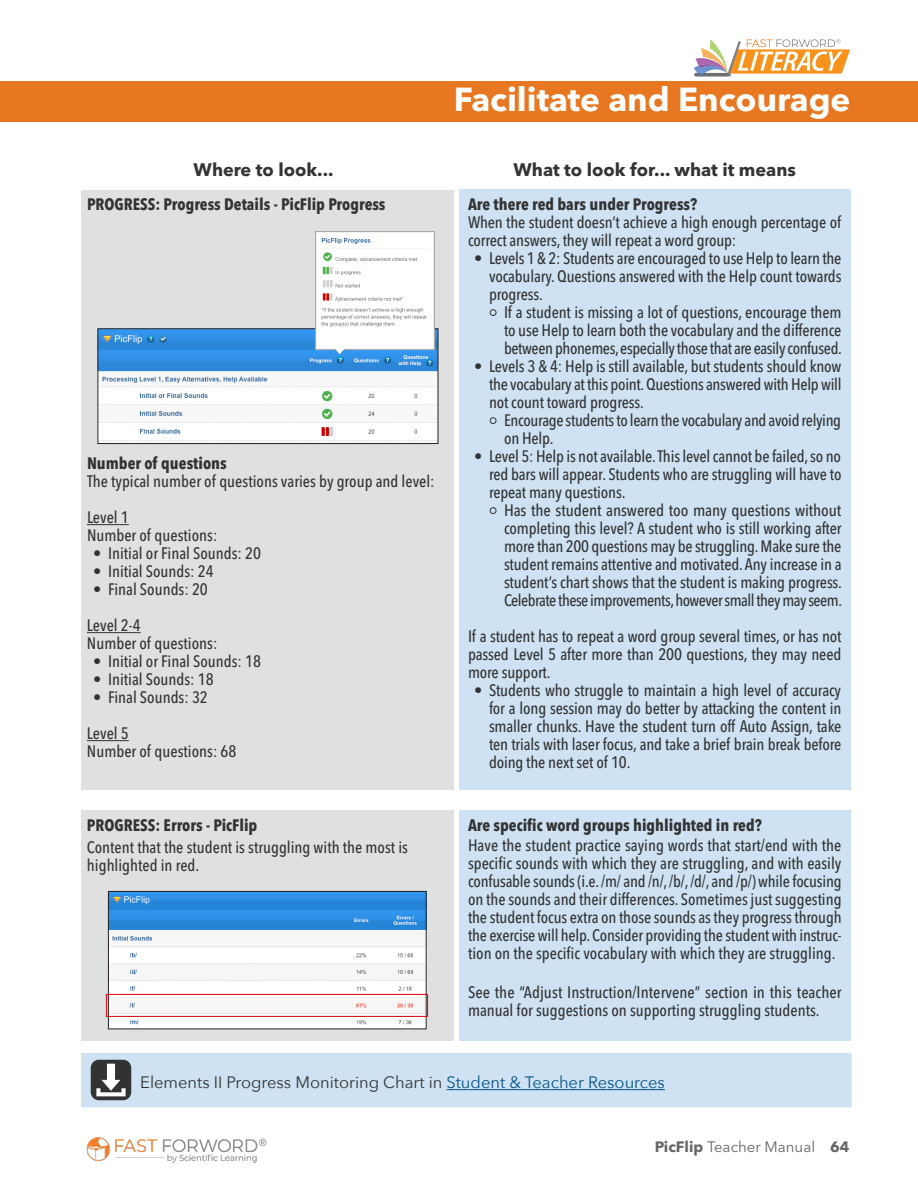
<style>
.page{position:relative;width:918px;height:1188px;background:#fff}
.page>*{position:absolute;margin:0;border:0;box-sizing:border-box;transform-origin:0 0}
.t1{font:700 33px "Avenir Next LT Pro";color:#fff}
.edited{font:700 18px "Avenir Next LT Pro";color:#333}
.edited-2{font:500 condensed 16.5px/18px "Avenir Next LT Pro";letter-spacing:-.01em;color:#333;text-align:justify}
.edited-3{font:700 condensed 16.5px "Avenir Next LT Pro";color:#333}
.edited-4{font:16.5px "Avenir Next";color:#333}
.t2{font:15px "Avenir Next LT Pro";color:#666}
.s1{font-weight:400;font-stretch:normal}
.s2{font-family:"Avenir Next";font-weight:400;font-stretch:normal}
.s3{font-weight:700}
.s4{color:#05558b}
</style>
<div class="page">
<img style="left:86px;top:1137px;width:181px;height:26px">
<svg style="left:694px;top:39px;width:156px;height:38px"></svg>
<div style="left:81px;top:190px;width:373px;height:600px;background:#dfe0e0"></div>
<div style="left:81px;top:810px;width:373px;height:230px;background:#dfe0e0"></div>
<img style="left:100px;top:330px;width:336px;height:112px">
<div style="left:98px;top:328px;width:340px;height:116px;border:1px solid #231f20"></div>
<img style="left:316px;top:231px;width:119px;height:123px">
<img style="left:110px;top:893px;width:315px;height:134px">
<div style="left:108px;top:891px;width:319px;height:138px;border:1px solid #231f20"></div>
<div style="left:106px;top:994px;width:322px;height:23px;border:1px solid #d7171f"></div>
<div style="left:0;top:81px;width:918px;height:41px;background:#e87722"></div>
<hr style="left:87px;top:524px;width:42px;height:1px;background:#333">
<hr style="left:87px;top:632px;width:54px;height:1px;background:#333">
<hr style="left:87px;top:740px;width:42px;height:1px;background:#333">
<div style="left:459px;top:189px;width:391px;height:601px;background:#cfe2f3"></div>
<div style="left:459px;top:810px;width:391px;height:230px;background:#cfe2f3"></div>
<div style="left:82px;top:1054px;width:769px;height:53px;background:#cfe2f3"></div>
<hr style="left:447px;top:1089px;width:218px;height:1px;background:#05558b">
<div style="left:81px;top:1053px;width:771px;height:54px;border:2px solid #cfe2f3"></div>
<div style="left:91px;top:1060px;width:40px;height:40px;background:#313232;border-radius:8px"></div>
<svg style="left:96px;top:1064px;width:30px;height:32px"></svg>
<h1 class="t1" style="left:454px;top:79px;width:398px">Facilitate and Encourage</h1>
<p class="edited" style="left:194px;top:158px;width:141px">Where to look...</p>
<p class="edited" style="left:513px;top:158px;width:284px">What to look for... what it means</p>
<p class="edited-3" style="left:87px;top:195px;width:300px">PROGRESS: Progress Details - PicFlip Progress</p>
<p class="edited-3" style="left:468px;top:195px;width:231px">Are there red bars under Progress?</p>
<p class="edited-2" style="left:468px;top:214px;width:375px">When the student doesn’t achieve a high enough percentage of correct answers, they will repeat a word group:</p>
<p class="edited-2" style="left:489px;top:250px;width:354px;text-indent:-15px">• Levels 1 &amp; 2: Students are encouraged to use Help to learn the vocabulary. Questions answered with the Help count towards progress.</p>
<p class="edited-2" style="left:504px;top:304px;width:339px;text-indent:-15px"><span class="s1">•</span> If a student is missing a lot of questions, encourage them to use Help to learn both the vocabulary and the difference between phonemes, especially those that are easily confused.</p>
<p class="edited-2" style="left:489px;top:358px;width:354px;text-indent:-15px">• Levels 3 &amp; 4: Help is still available, but students should know the vocabulary at this point. Questions answered with Help will not count toward progress.</p>
<p class="edited-2" style="left:504px;top:412px;width:339px;text-indent:-15px"><span class="s1">•</span> Encourage students to learn the vocabulary and avoid relying on Help.</p>
<p class="edited-2" style="left:489px;top:448px;width:354px;text-indent:-15px">• Level 5: Help is not available. This level cannot be failed, so no red bars will appear. Students who are struggling will have to repeat many questions.</p>
<p class="edited-2" style="left:504px;top:502px;width:340px;text-indent:-15px"><span class="s2">•</span> Has the student answered too many questions without completing this level? A student who is still working after more than 200 questions may be struggling. Make sure the student remains attentive and motivated. Any increase in a student’s chart shows that the student is making progress.<br>Celebrate these improvements, however small they may seem.</p>
<p class="edited-2" style="left:468px;top:628px;width:375px">If a student has to repeat a word group several times, or has not passed Level 5 after more than 200 questions, they may need more support.</p>
<p class="edited-2" style="left:489px;top:682px;width:354px;text-indent:-15px">• Students who struggle to maintain a high level of accuracy for a long session may do better by attacking the content in smaller chunks. Have the student turn off Auto Assign, take ten trials with laser focus, and take a brief brain break before doing the next set of 10.</p>
<p class="edited-2" style="left:87px;top:454px;width:349px"><span class="s3">Number of questions<br></span>The typical number of questions varies by group and level:</p>
<p class="edited-2" style="left:87px;top:508px;width:43px">Level 1</p>
<p class="edited-2" style="left:87px;top:526px;width:132px">Number of questions:</p>
<p class="edited-2" style="left:93px;top:544px;width:170px">• Initial or Final Sounds: 20</p>
<p class="edited-2" style="left:93px;top:562px;width:122px">• Initial Sounds: 24</p>
<p class="edited-2" style="left:93px;top:580px;width:116px">• Final Sounds: 20</p>
<p class="edited-2" style="left:87px;top:616px;width:55px">Level 2-4</p>
<p class="edited-2" style="left:87px;top:634px;width:132px">Number of questions:</p>
<p class="edited-2" style="left:93px;top:652px;width:170px">• Initial or Final Sounds: 18</p>
<p class="edited-2" style="left:93px;top:670px;width:122px">• Initial Sounds: 18</p>
<p class="edited-2" style="left:93px;top:688px;width:116px">• Final Sounds: 32</p>
<p class="edited-2" style="left:87px;top:724px;width:43px">Level 5</p>
<p class="edited-2" style="left:87px;top:742px;width:151px">Number of questions: 68</p>
<p class="edited-3" style="left:87px;top:815px;width:172px">PROGRESS: Errors - PicFlip</p>
<p class="edited-2" style="left:87px;top:838px;width:322px">Content that the student is struggling with the most is highlighted in red.</p>
<p class="edited-3" style="left:468px;top:816px;width:295px">Are specific word groups highlighted in red?</p>
<p class="edited-2" style="left:468px;top:836px;width:375px">Have the student practice saying words that start/end with the specific sounds with which they are struggling, and with easily confusable sounds (i.e. /m/ and /n/, /b/, /d/, and /p/) while focusing on the sounds and their differences. Sometimes just suggesting the student focus extra on those sounds as they progress through the exercise will help. Consider providing the student with instruc&shy;tion on the specific vocabulary with which they are struggling.</p>
<p class="edited-2" style="left:468px;top:983px;width:375px">See the “Adjust Instruction/Intervene” section in this teacher manual for suggestions on supporting struggling students.</p>
<p class="edited-4" style="left:140px;top:1069px;width:526px">Elements II Progress Monitoring Chart in <span class="s4">Student &amp; Teacher Resources</span></p>
<p class="t2" style="left:655px;top:1138px;width:196px"><span class="s3">PicFlip</span> Teacher Manual <span class="s3">64</span></p>
</div>
